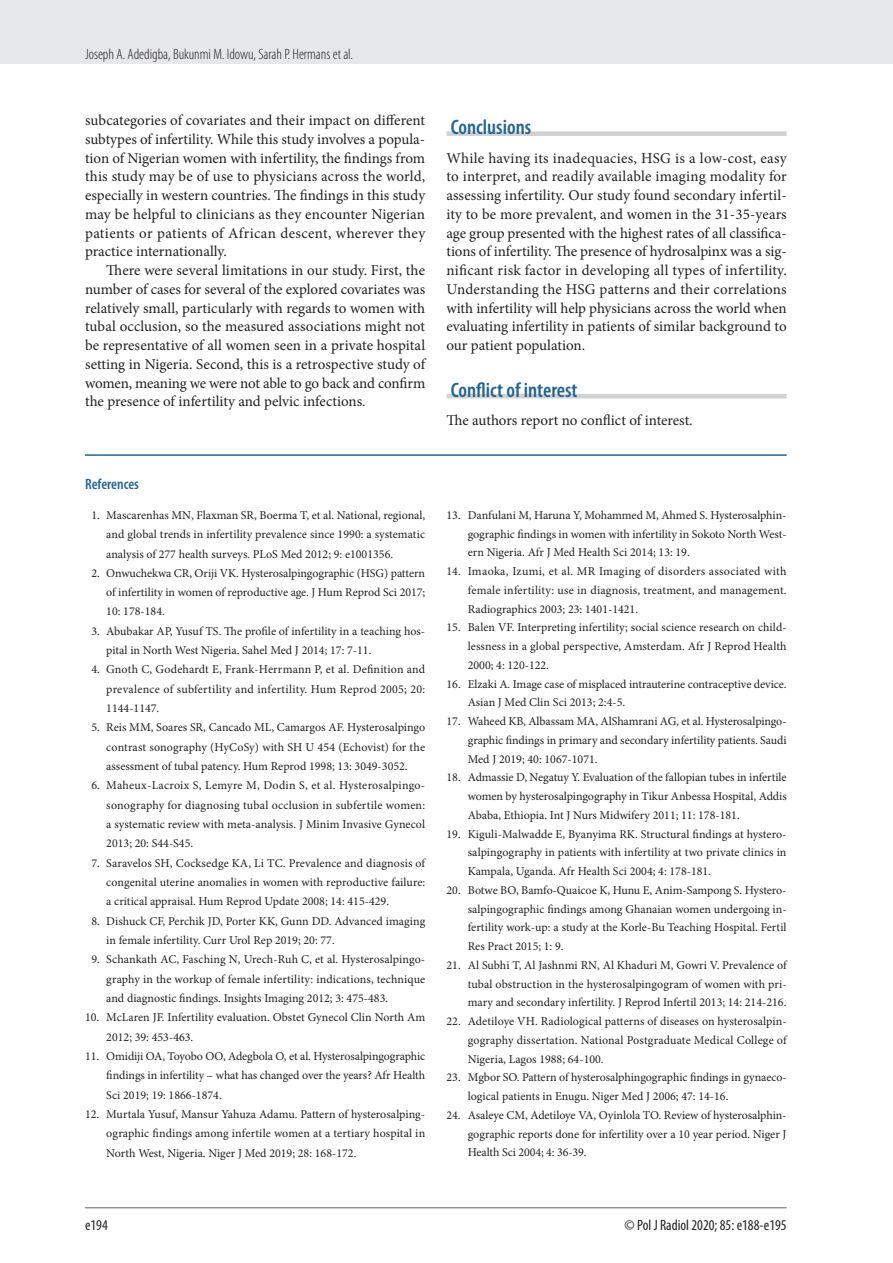
<style>
.page{position:relative;width:893px;height:1263px;background:#fff}
.page>*{position:absolute;margin:0;border:0;box-sizing:border-box;transform-origin:0 0}
.t1{font:600 condensed 21px "Myriad Pro";color:#24648f}
.t2{font:15px/18.8px "Minion Pro";color:#231f20;text-align:justify}
.t3{font:300 condensed 15px "Myriad Pro";color:#231f20}
.t4{font:condensed 15px "Myriad Pro";color:#231f20}
.t5{font:600 condensed 15px "Myriad Pro";color:#24648f}
.t6{font:12px/18.8px "Minion Pro";color:#231f20;text-align:justify}
</style>
<div class="page">
<div style="left:0;top:0;width:893px;height:64px;background:#e6e7e9"></div>
<hr style="left:85px;top:1207px;width:702px;height:1px;background:#939598">
<div style="left:446px;top:131px;width:341px;height:5px;background:#d1d2d4"></div>
<hr style="left:446px;top:394px;width:341px;height:4px;background:#d1d2d4">
<hr style="left:85px;top:454px;width:702px;height:2px;background:#24648f">
<p class="t3" style="left:85px;top:45px;width:270px">Joseph A. Adedigba, Bukunmi M. Idowu, Sarah P. Hermans et al.</p>
<p class="t2" style="left:85px;top:111px;width:342px">subcategories of covariates and their impact on different subtypes of infertility. While this study involves a popula&shy;tion of Nigerian women with infertility, the findings from this study may be of use to physicians across the world, especially in western countries. The findings in this study may be helpful to clinicians as they encounter Nigerian patients or patients of African descent, wherever they practice internationally.</p>
<p class="t2" style="left:85px;top:261px;width:342px;text-indent:21px">There were several limitations in our study. First, the number of cases for several of the explored covariates was relatively small, particularly with regards to women with tubal occlusion, so the measured associations might not be representative of all women seen in a private hospital setting in Nigeria. Second, this is a retrospective study of women, meaning we were not able to go back and confirm the presence of infertility and pelvic infections.</p>
<p class="t5" style="left:85px;top:475px;width:55px">References</p>
<p class="t6" style="left:106px;top:505px;width:320px;line-height:19.4px;text-indent:-15px">1. Mascarenhas MN, Flaxman SR, Boerma T, et al. National, regional, and global trends in infertility prevalence since 1990: a systematic analysis of 277 health surveys. PLoS Med 2012; 9: e1001356.</p>
<p class="t6" style="left:106px;top:563px;width:320px;line-height:19.4px;text-indent:-15px">2. Onwuchekwa CR, Oriji VK. Hysterosalpingographic (HSG) pattern of infertility in women of reproductive age. J Hum Reprod Sci 2017; 10: 178-184.</p>
<p class="t6" style="left:106px;top:621px;width:320px;line-height:19.4px;text-indent:-15px">3. Abubakar AP, Yusuf TS. The profile of infertility in a teaching hos&shy;pital in North West Nigeria. Sahel Med J 2014; 17: 7-11.</p>
<p class="t6" style="left:106px;top:660px;width:321px;line-height:19.4px;text-indent:-15px">4. Gnoth C, Godehardt E, Frank-Herrmann P, et al. Definition and prevalence of subfertility and infertility. Hum Reprod 2005; 20:<br>1144-1147.</p>
<p class="t6" style="left:106px;top:718px;width:320px;line-height:19.4px;text-indent:-15px">5. Reis MM, Soares SR, Cancado ML, Camargos AF. Hysterosalpingo contrast sonography (HyCoSy) with SH U 454 (Echovist) for the assessment of tubal patency. Hum Reprod 1998; 13: 3049-3052.</p>
<p class="t6" style="left:106px;top:776px;width:320px;line-height:19.4px;text-indent:-15px">6. Maheux-Lacroix S, Lemyre M, Dodin S, et al. Hysterosalpingo&shy;sonography for diagnosing tubal occlusion in subfertile women: a systematic review with meta-analysis. J Minim Invasive Gynecol 2013; 20: S44-S45.</p>
<p class="t6" style="left:106px;top:853px;width:321px;line-height:19.4px;text-indent:-15px">7. Saravelos SH, Cocksedge KA, Li TC. Prevalence and diagnosis of congenital uterine anomalies in women with reproductive failure: a critical appraisal. Hum Reprod Update 2008; 14: 415-429.</p>
<p class="t6" style="left:106px;top:911px;width:320px;line-height:19.4px;text-indent:-15px">8. Dishuck CF, Perchik JD, Porter KK, Gunn DD. Advanced imaging in female infertility. Curr Urol Rep 2019; 20: 77.</p>
<p class="t6" style="left:106px;top:950px;width:320px;line-height:19.4px;text-align:left;text-indent:-15px">9. Schankath AC, Fasching N, Urech-Ruh C, et al. Hysterosalpingo&shy;graphy in the workup of female infertility: indications, technique and diagnostic findings. Insights Imaging 2012; 3: 475-483.</p>
<p class="t6" style="left:106px;top:1008px;width:320px;line-height:19.4px;text-indent:-21px">10. McLaren JF. Infertility evaluation. Obstet Gynecol Clin North Am<br>2012; 39: 453-463.</p>
<p class="t6" style="left:106px;top:1046px;width:321px;line-height:19.4px;text-indent:-21px">11. Omidiji OA, Toyobo OO, Adegbola O, et al. Hysterosalpingographic findings in infertility – what has changed over the years? Afr Health Sci 2019; 19: 1866-1874.</p>
<p class="t6" style="left:106px;top:1104px;width:320px;line-height:19.4px;text-indent:-21px">12. Murtala Yusuf, Mansur Yahuza Adamu. Pattern of hysterosalping&shy;ographic findings among infertile women at a tertiary hospital in North West, Nigeria. Niger J Med 2019; 28: 168-172.</p>
<h1 class="t1" style="left:451px;top:114px;width:82px">Conclusions</h1>
<p class="t2" style="left:446px;top:148px;width:342px">While having its inadequacies, HSG is a low-cost, easy to interpret, and readily available imaging modality for assessing infertility. Our study found secondary infertil&shy;ity to be more prevalent, and women in the 31-35-years age group presented with the highest rates of all classifica&shy;tions of infertility. The presence of hydrosalpinx was a sig&shy;nificant risk factor in developing all types of infertility.<br>Understanding the HSG patterns and their correlations with infertility will help physicians across the world when evaluating infertility in patients of similar background to our patient population.</p>
<h1 class="t1" style="left:451px;top:377px;width:128px">Conflict of interest</h1>
<p class="t2" style="left:446px;top:411px;width:248px">The authors report no conflict of interest.</p>
<p class="t6" style="left:468px;top:506px;width:320px;text-indent:-21px">13. Danfulani M, Haruna Y, Mohammed M, Ahmed S. Hysterosalphin&shy;gographic findings in women with infertility in Sokoto North West&shy;ern Nigeria. Afr J Med Health Sci 2014; 13: 19.</p>
<p class="t6" style="left:468px;top:562px;width:320px;text-indent:-21px">14. Imaoka, Izumi, et al. MR Imaging of disorders associated with female infertility: use in diagnosis, treatment, and management.<br>Radiographics 2003; 23: 1401-1421.</p>
<p class="t6" style="left:468px;top:618px;width:320px;text-indent:-21px">15. Balen VF. Interpreting infertility; social science research on child&shy;lessness in a global perspective, Amsterdam. Afr J Reprod Health 2000; 4: 120-122.</p>
<p class="t6" style="left:468px;top:674px;width:320px;text-indent:-21px">16. Elzaki A. Image case of misplaced intrauterine contraceptive device.<br>Asian J Med Clin Sci 2013; 2:4-5.</p>
<p class="t6" style="left:468px;top:712px;width:320px;text-indent:-21px">17. Waheed KB, Albassam MA, AlShamrani AG, et al. Hysterosalpingo&shy;graphic findings in primary and secondary infertility patients. Saudi Med J 2019; 40: 1067-1071.</p>
<p class="t6" style="left:468px;top:768px;width:320px;text-indent:-21px">18. Admassie D, Negatuy Y. Evaluation of the fallopian tubes in infertile women by hysterosalpingography in Tikur Anbessa Hospital, Addis Ababa, Ethiopia. Int J Nurs Midwifery 2011; 11: 178-181.</p>
<p class="t6" style="left:468px;top:824px;width:320px;text-indent:-21px">19. Kiguli-Malwadde E, Byanyima RK. Structural findings at hystero&shy;salpingography in patients with infertility at two private clinics in Kampala, Uganda. Afr Health Sci 2004; 4: 178-181.</p>
<p class="t6" style="left:468px;top:881px;width:320px;text-indent:-21px">20. Botwe BO, Bamfo-Quaicoe K, Hunu E, Anim-Sampong S. Hystero&shy;salpingographic findings among Ghanaian women undergoing in&shy;fertility work-up: a study at the Korle-Bu Teaching Hospital. Fertil Res Pract 2015; 1: 9.</p>
<p class="t6" style="left:468px;top:956px;width:320px;text-indent:-21px">21. Al Subhi T, Al Jashnmi RN, Al Khaduri M, Gowri V. Prevalence of tubal obstruction in the hysterosalpingogram of women with pri&shy;mary and secondary infertility. J Reprod Infertil 2013; 14: 214-216.</p>
<p class="t6" style="left:468px;top:1012px;width:320px;text-indent:-21px">22. Adetiloye VH. Radiological patterns of diseases on hysterosalpin&shy;gography dissertation. National Postgraduate Medical College of Nigeria, Lagos 1988; 64-100.</p>
<p class="t6" style="left:468px;top:1068px;width:321px;text-indent:-21px">23. Mgbor SO. Pattern of hysterosalphingographic findings in gynaeco&shy;logical patients in Enugu. Niger Med J 2006; 47: 14-16.</p>
<p class="t6" style="left:468px;top:1106px;width:320px;text-indent:-21px">24. Asaleye CM, Adetiloye VA, Oyinlola TO. Review of hysterosalphin&shy;gographic reports done for infertility over a 10 year period. Niger J Health Sci 2004; 4: 36-39.</p>
<p class="t4" style="left:85px;top:1216px;width:24px">e194</p>
<p class="t4" style="left:625px;top:1216px;width:164px">© Pol J Radiol 2020; 85: e188-e195</p>
</div>
